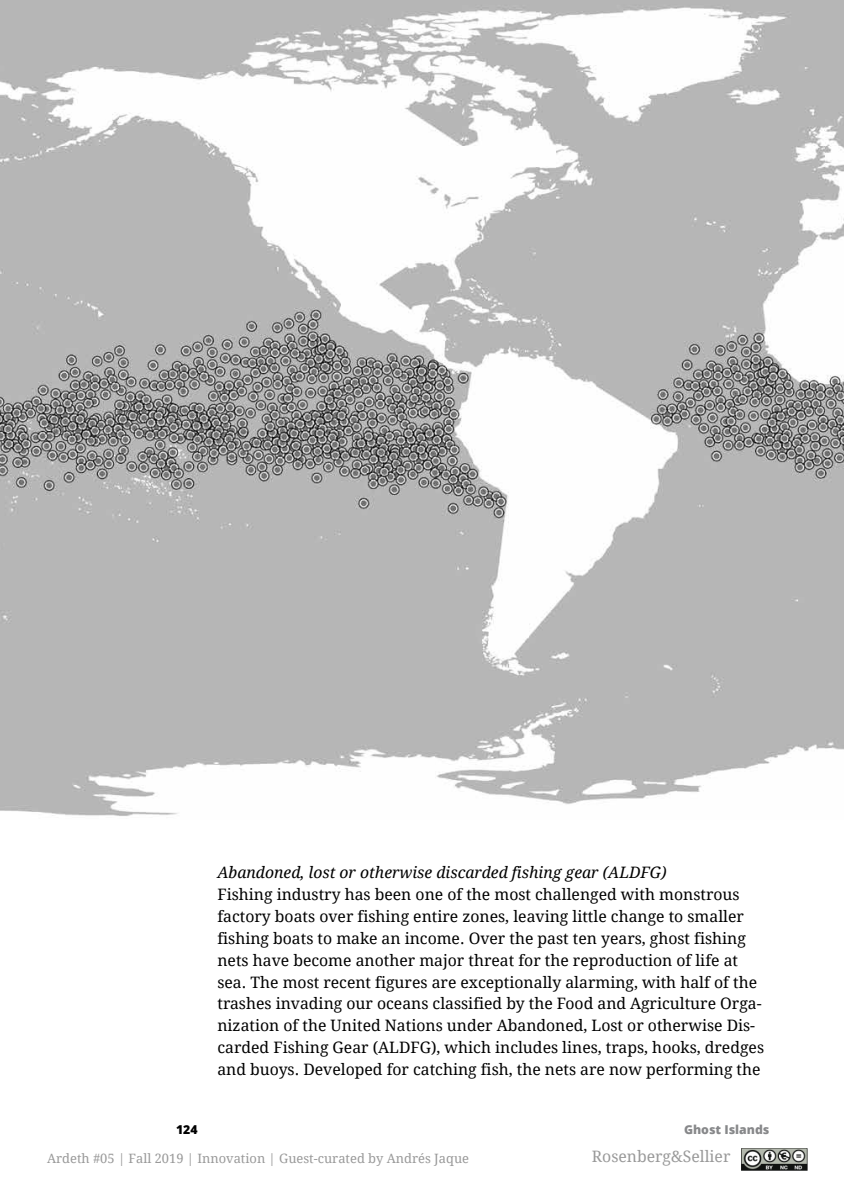
<style>
.page{position:relative;width:844px;height:1191px;background:#fff}
.page>*{position:absolute;margin:0;border:0;box-sizing:border-box;transform-origin:0 0}
.t1{font:15.75px/21.9px "Droid Serif";color:#000}
.t2{font:italic 15.75px "Droid Serif";color:#000}
.t3{font:15.75px "Droid Serif";color:#999}
.t4{font:12.95px "Droid Serif";color:#999}
.t5{font:800 12.25px "Open Sans";color:#87888a}
.t6{font:800 12.25px "Open Sans";color:#000}
</style>
<div class="page">
<img style="left:0;top:0;width:843px;height:816px">
<img style="left:741px;top:1148px;width:66px;height:22px">
<p class="t2" style="left:217px;top:863px;width:450px">Abandoned, lost or otherwise discarded fishing gear (ALDFG)</p>
<p class="t1" style="left:217px;top:883px;width:548px">Fishing industry has been one of the most challenged with monstrous factory boats over fishing entire zones, leaving little change to smaller fishing boats to make an income. Over the past ten years, ghost fishing nets have become another major threat for the reproduction of life at sea. The most recent figures are exceptionally alarming, with half of the trashes invading our oceans classified by the Food and Agriculture Orga&shy;nization of the United Nations under Abandoned, Lost or otherwise Dis&shy;carded Fishing Gear (ALDFG), which includes lines, traps, hooks, dredges and buoys. Developed for catching fish, the nets are now performing the</p>
<p class="t6" style="left:176px;top:1119px;width:23px">124</p>
<p class="t5" style="left:683px;top:1119px;width:87px">Ghost Islands</p>
<p class="t4" style="left:47px;top:1150px;width:423px">Ardeth #05 | Fall 2019 | Innovation | Guest-curated by Andrés Jaque</p>
<p class="t3" style="left:591px;top:1147px;width:140px">Rosenberg&amp;Sellier</p>
</div>
